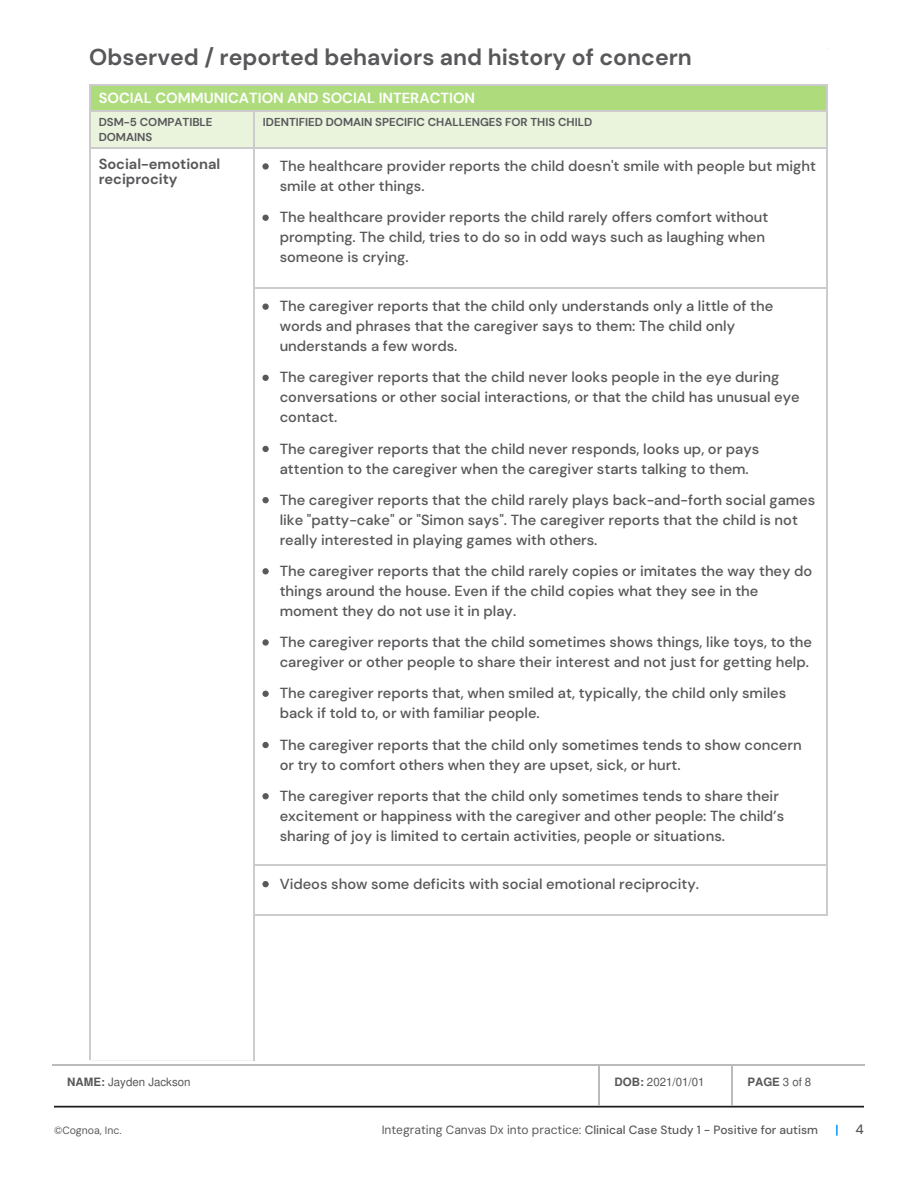
<style>
.page{position:relative;width:918px;height:1188px;background:#fff}
.page>*{position:absolute;margin:0;border:0;box-sizing:border-box;transform-origin:0 0}
.t1{font:700 22.95px "DM Sans";color:#58585b}
.t2{font:500 14.7px/20px "DM Sans";color:#58585b}
.t3{font:700 14.7px "DM Sans";color:#fff}
.t4{font:700 14.7px/14.7px "DM Sans";color:#58585b}
.t5{font:13.5px "DM Sans 9 pt";color:#58585b}
.t6{font:12px "DM Sans 9 pt";color:#58585b}
.t7{font:700 11.55px/14.7px "DM Sans";color:#58585b}
.t8{font:11.55px "Nimbus Sans";color:#58585b}
.t9{font:700 11.55px "Nimbus Sans";color:#58585b}
.t10{font:10.5px "DM Sans 9 pt";color:#58585b}
.s1{font-weight:700}
.s2{font-weight:400}
</style>
<div class="page">
<svg style="left:836px;top:1125px;width:2px;height:11px"></svg>
<hr style="left:54px;top:1106px;width:810px;height:1px;background:#1e1e1e">
<div style="left:89px;top:84px;width:738px;height:26px;background:#aedc7c"></div>
<div style="left:89px;top:110px;width:165px;height:37px;background:#eaf3dc"></div>
<div style="left:254px;top:110px;width:573px;height:37px;background:#eaf3dc"></div>
<hr style="left:89px;top:84px;width:739px;height:1px;background:#ccc">
<svg style="left:89px;top:85px;width:1px;height:12px"></svg>
<svg style="left:827px;top:85px;width:1px;height:25px"></svg>
<hr style="left:89px;top:110px;width:166px;height:2px;background:#ccc">
<hr style="left:254px;top:110px;width:574px;height:2px;background:#ccc">
<hr style="left:254px;top:110px;width:1px;height:38px;background:#ccc">
<hr style="left:827px;top:110px;width:1px;height:38px;background:#ccc">
<hr style="left:89px;top:147px;width:166px;height:1px;background:#ccc">
<hr style="left:89px;top:97px;width:1px;height:963px;background:#ccc">
<hr style="left:254px;top:203px;width:1px;height:858px;background:#ccc">
<hr style="left:254px;top:147px;width:574px;height:1px;background:#ccc">
<hr style="left:254px;top:147px;width:1px;height:141px;background:#ccc">
<hr style="left:827px;top:147px;width:1px;height:141px;background:#ccc">
<hr style="left:254px;top:287px;width:574px;height:1px;background:#ccc">
<hr style="left:827px;top:287px;width:1px;height:579px;background:#ccc">
<hr style="left:254px;top:865px;width:574px;height:1px;background:#ccc">
<hr style="left:254px;top:914px;width:574px;height:1px;background:#ccc">
<hr style="left:827px;top:865px;width:1px;height:50px;background:#ccc">
<div style="left:262px;top:163px;width:7px;height:7px;border:1px solid #58585b;border-radius:50%"></div>
<div style="left:262px;top:215px;width:7px;height:6px;border:1px solid #58585b;border-radius:50%"></div>
<div style="left:262px;top:304px;width:7px;height:6px;border:1px solid #58585b;border-radius:50%"></div>
<div style="left:262px;top:375px;width:7px;height:6px;border:1px solid #58585b;border-radius:50%"></div>
<div style="left:262px;top:446px;width:7px;height:6px;border:1px solid #58585b;border-radius:50%"></div>
<div style="left:262px;top:497px;width:7px;height:6px;border:1px solid #58585b;border-radius:50%"></div>
<div style="left:262px;top:568px;width:7px;height:6px;border:1px solid #58585b;border-radius:50%"></div>
<div style="left:262px;top:639px;width:7px;height:7px;border:1px solid #58585b;border-radius:50%"></div>
<div style="left:262px;top:691px;width:7px;height:6px;border:1px solid #58585b;border-radius:50%"></div>
<div style="left:262px;top:742px;width:7px;height:6px;border:1px solid #58585b;border-radius:50%"></div>
<div style="left:262px;top:793px;width:7px;height:6px;border:1px solid #58585b;border-radius:50%"></div>
<div style="left:262px;top:881px;width:7px;height:6px;border:1px solid #58585b;border-radius:50%"></div>
<hr style="left:53px;top:1065px;width:547px;height:1px;background:#bbb">
<hr style="left:599px;top:1065px;width:134px;height:1px;background:#bbb">
<hr style="left:599px;top:1065px;width:1px;height:40px;background:#bbb">
<hr style="left:732px;top:1065px;width:133px;height:1px;background:#bbb">
<hr style="left:732px;top:1065px;width:1px;height:40px;background:#bbb">
<p class="t1" style="left:89px;top:48px;width:604px">Observed / reported behaviors and history of concern</p>
<p class="t3" style="left:99px;top:92px;width:378px">SOCIAL COMMUNICATION AND SOCIAL INTERACTION</p>
<p class="t7" style="left:99px;top:116px;width:115px">DSM-5 COMPATIBLE<br>DOMAINS</p>
<p class="t7" style="left:263px;top:116px;width:331px">IDENTIFIED DOMAIN SPECIFIC CHALLENGES FOR THIS CHILD</p>
<p class="t4" style="left:99px;top:158px;width:123px">Social-emotional reciprocity</p>
<p class="t2" style="left:280px;top:157px;width:538px">The healthcare provider reports the child doesn't smile with people but might smile at other things.</p>
<p class="t2" style="left:280px;top:208px;width:490px">The healthcare provider reports the child rarely offers comfort without prompting. The child, tries to do so in odd ways such as laughing when someone is crying.</p>
<p class="t2" style="left:280px;top:297px;width:495px">The caregiver reports that the child only understands only a little of the words and phrases that the caregiver says to them: The child only understands a few words.</p>
<p class="t2" style="left:280px;top:368px;width:522px">The caregiver reports that the child never looks people in the eye during conversations or other social interactions, or that the child has unusual eye contact.</p>
<p class="t2" style="left:280px;top:439px;width:481px">The caregiver reports that the child never responds, looks up, or pays attention to the caregiver when the caregiver starts talking to them.</p>
<p class="t2" style="left:280px;top:491px;width:537px">The caregiver reports that the child rarely plays back-and-forth social games like "patty-cake" or "Simon says". The caregiver reports that the child is not really interested in playing games with others.</p>
<p class="t2" style="left:280px;top:562px;width:534px">The caregiver reports that the child rarely copies or imitates the way they do things around the house. Even if the child copies what they see in the moment they do not use it in play.</p>
<p class="t2" style="left:280px;top:633px;width:534px">The caregiver reports that the child sometimes shows things, like toys, to the caregiver or other people to share their interest and not just for getting help.</p>
<p class="t2" style="left:280px;top:684px;width:508px">The caregiver reports that, when smiled at, typically, the child only smiles back if told to, or with familiar people.</p>
<p class="t2" style="left:280px;top:736px;width:524px">The caregiver reports that the child only sometimes tends to show concern or try to comfort others when they are upset, sick, or hurt.</p>
<p class="t2" style="left:280px;top:787px;width:506px">The caregiver reports that the child only sometimes tends to share their excitement or happiness with the caregiver and other people: The child’s sharing of joy is limited to certain activities, people or situations.</p>
<p class="t2" style="left:280px;top:875px;width:421px">Videos show some deficits with social emotional reciprocity.</p>
<p class="t8" style="left:67px;top:1077px;width:125px"><span class="s1">NAME:</span> Jayden Jackson</p>
<p class="t8" style="left:615px;top:1077px;width:91px"><span class="s1">DOB:</span> 2021/01/01</p>
<p class="t9" style="left:747px;top:1075px;width:65px">PAGE <span class="s2">of 8</span></p>
<p class="t8" style="left:783px;top:1077px;width:8px">3</p>
<p class="t10" style="left:54px;top:1124px;width:69px">©Cognoa, Inc.</p>
<p class="t6" style="left:382px;top:1122px;width:438px">Integrating Canvas Dx into practice: Clinical Case Study 1 - Positive for autism</p>
<p class="t5" style="left:856px;top:1121px;width:10px">4</p>
</div>
